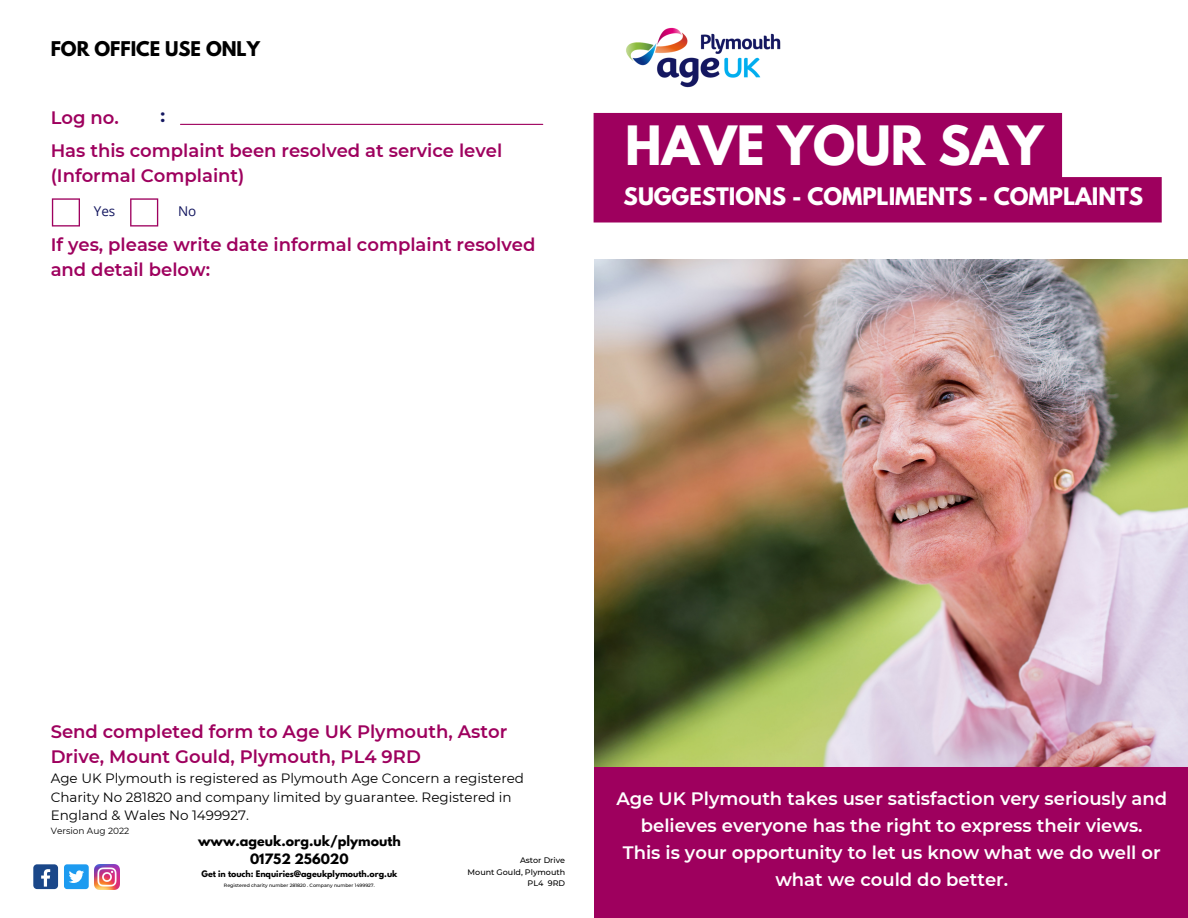
<style>
.page{position:relative;width:1188px;height:918px;background:#fff}
.page>*{position:absolute;margin:0;border:0;box-sizing:border-box;transform-origin:0 0}
.t1{font:700 48px "League Spartan";color:#fff}
.t2{font:700 21.45px "League Spartan";color:#fff}
.t3{font:600 18px/24.8px "Montserrat";color:#9e005e}
.t4{font:600 18px/27px "Montserrat";color:#fff;text-align:center}
.t5{font:700 18px "League Spartan";color:#000}
.t6{font:700 18px "Montserrat";color:#141760}
.t7{font:13.5px/18.8px "Montserrat";color:#000}
.t8{font:13.5px "Open Sans";color:#141760}
.t9{font:700 12.6px/17.7px "League Spartan";color:#000;text-align:center}
.t10{font:9px "Montserrat";color:#000}
.t11{font:700 7.95px "League Spartan";color:#000}
.t12{font:500 7.95px/11.4px "Montserrat";color:#000;text-align:right}
.t13{font:500 4.65px "Montserrat";color:#000}
</style>
<div class="page">
<img style="left:594px;top:259px;width:594px;height:508px">
<img style="left:626px;top:27px;width:155px;height:61px">
<div style="left:594px;top:767px;width:594px;height:151px;background:#9e005e"></div>
<svg style="left:594px;top:113px;width:568px;height:110px;background:#a81b6f"></svg>
<hr style="left:181px;top:124px;width:362px;height:1px;background:#9e005e">
<svg style="left:52px;top:198px;width:28px;height:29px"></svg>
<svg style="left:130px;top:198px;width:28px;height:29px"></svg>
<div style="left:33px;top:864px;width:25px;height:25px;background:#1a4789;border-radius:4px"></div>
<svg style="left:41px;top:869px;width:9px;height:18px"></svg>
<div style="left:64px;top:864px;width:25px;height:25px;background:#1d9bf0;border-radius:3px"></div>
<svg style="left:69px;top:870px;width:15px;height:13px"></svg>
<img style="left:95px;top:864px;width:25px;height:25px">
<p class="t5" style="left:51px;top:40px;width:211px">FOR OFFICE USE ONLY</p>
<p class="t3" style="left:51px;top:106px;width:70px">Log no.</p>
<p class="t6" style="left:160px;top:104px;width:6px">:</p>
<p class="t3" style="left:51px;top:138px;width:453px">Has this complaint been resolved at service level (Informal Complaint)</p>
<p class="t8" style="left:94px;top:202px;width:23px">Yes</p>
<p class="t8" style="left:178px;top:202px;width:20px">No</p>
<p class="t3" style="left:51px;top:233px;width:486px">If yes, please write date informal complaint resolved and detail below:</p>
<h1 class="t1" style="left:625px;top:122px;width:420px">HAVE YOUR SAY</h1>
<p class="t2" style="left:624px;top:186px;width:521px">SUGGESTIONS - COMPLIMENTS - COMPLAINTS</p>
<p class="t3" style="left:51px;top:719px;width:458px">Send completed form to Age UK Plymouth, Astor<br>Drive, Mount Gould, Plymouth, PL4 9RD</p>
<p class="t7" style="left:51px;top:769px;width:475px">Age UK Plymouth is registered as Plymouth Age Concern a registered<br>Charity No 281820 and company limited by guarantee. Registered in<br>England &amp; Wales No 1499927.</p>
<p class="t10" style="left:51px;top:825px;width:80px">Version Aug 2022</p>
<p class="t9" style="left:198px;top:834px;width:204px">www.ageuk.org.uk/plymouth<br>01752 256020</p>
<p class="t11" style="left:201px;top:869px;width:197px">Get in touch: Enquiries@ageukplymouth.org.uk</p>
<p class="t13" style="left:224px;top:882px;width:152px">Registered charity number 281820 . Company number 1499927.</p>
<p class="t12" style="left:468px;top:855px;width:99px">Astor Drive<br>Mount Gould, Plymouth<br>PL4 9RD</p>
<p class="t4" style="left:616px;top:785px;width:552px">Age UK Plymouth takes user satisfaction very seriously and believes everyone has the right to express their views.<br>This is your opportunity to let us know what we do well or what we could do better.</p>
</div>
